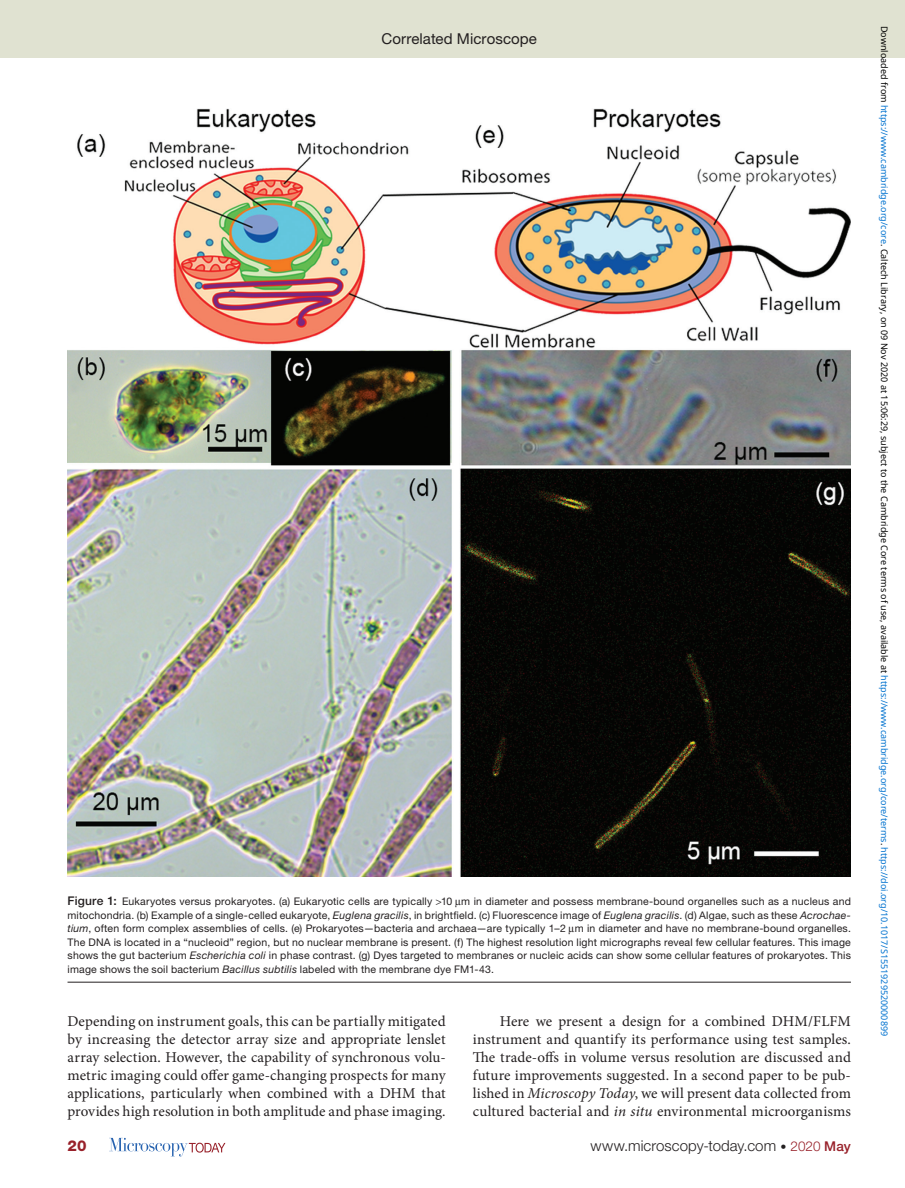
<style>
.page{position:relative;width:905px;height:1188px;background:#fff}
.page>*{position:absolute;margin:0;border:0;box-sizing:border-box;transform-origin:0 0}
.t1{font:15px/18px "Minion Pro";letter-spacing:.005em;color:#231f20;text-align:justify}
.t2{font:300 15px "Helvetica Neue LT Std";letter-spacing:.005em;color:#231f20}
.t3{font:15px "Helvetica Neue LT Std";letter-spacing:.005em;color:#231f20}
.t4{font:800 15px "Helvetica Neue LT Std";color:#98212a}
.t5{font:10.5px/13.5px "Helvetica Neue LT Std";letter-spacing:.015em;color:#231f20;text-align:justify}
.t6{font:9px "Noto Sans";color:#0172cf}
.s1{font-weight:500;font-size:12px}
.s2{font-style:italic}
.s3{font-size:12px}
.s4{font-size:13.5px;color:#98212a}
.s5{font-weight:500;font-size:13.5px;color:#98212a}
.s6{color:#000}
</style>
<div class="page">
<div style="left:0;top:0;width:904px;height:58px;background:#e0e2d1"></div>
<svg style="left:109px;top:1138px;width:116px;height:18px"></svg>
<hr style="left:68px;top:982px;width:782px;height:1px;background:#231f20">
<img style="left:68px;top:108px;width:782px;height:769px">
<h1 class="t3" style="left:381px;top:30px;width:157px">Correlated Microscope</h1>
<p class="t5" style="left:67px;top:895px;width:785px"><span class="s1">Figure 1:</span> Eukaryotes versus prokaryotes. (a) Eukaryotic cells are typically 10 m in diameter and possess membrane-bound organelles such as a nucleus and mitochondria. (b) Example of a single-celled eukaryote, <span class="s2">Euglena gracilis</span>, in brightfield. (c) Fluorescence image of <span class="s2">Euglena gracilis</span>. (d) Algae, such as these <span class="s2">Acrochae&shy;tium</span>, often form complex assemblies of cells. (e) Prokaryotes—bacteria and archaea—are typically 1–2 m in diameter and have no membrane-bound organelles.<br>The DNA is located in a “nucleoid” region, but no nuclear membrane is present. (f) The highest resolution light micrographs reveal few cellular features. This image shows the gut bacterium <span class="s2">Escherichia coli</span> in phase contrast. (g) Dyes targeted to membranes or nucleic acids can show some cellular features of prokaryotes. This image shows the soil bacterium <span class="s2">Bacillus subtilis</span> labeled with the membrane dye FM1-43.</p>
<p class="t1" style="left:68px;top:1013px;width:380px">Depending on instrument goals, this can be partially mitigated by increasing the detector array size and appropriate lenslet array selection. However, the capability of synchronous volu&shy;metric imaging could offer game-changing prospects for many applications, particularly when combined with a DHM that provides high resolution in both amplitude and phase imaging.</p>
<p class="t1" style="left:472px;top:1013px;width:380px;text-indent:27px">Here we present a design for a combined DHM/FLFM instrument and quantify its performance using test samples.<br>The trade-offs in volume versus resolution are discussed and future improvements suggested. In a second paper to be pub&shy;lished in <span class="s2">Microscopy Today</span>, we will present data collected from cultured bacterial and <span class="s2">in situ</span> environmental microorganisms</p>
<h1 class="t4" style="left:68px;top:1137px;width:21px">20</h1>
<h1 class="t2" style="left:590px;top:1137px;width:262px">www.microscopy-today.com <span class="s3">•</span> <span class="s4">2020</span> <span class="s5">May</span></h1>
<p class="t6" style="left:890px;top:26px;width:1012px;rotate:90deg"><span class="s6">Downloaded from</span> https://www.cambridge.org/core<span class="s6">. Caltech Library, on 09 Nov 2020 at 15:06:29, subject to the Cambridge Core terms of use, available at</span> https://www.cambridge.org/core/terms<span class="s6">.</span> https://doi.org/10.1017/S1551929520000899</p>
</div>
